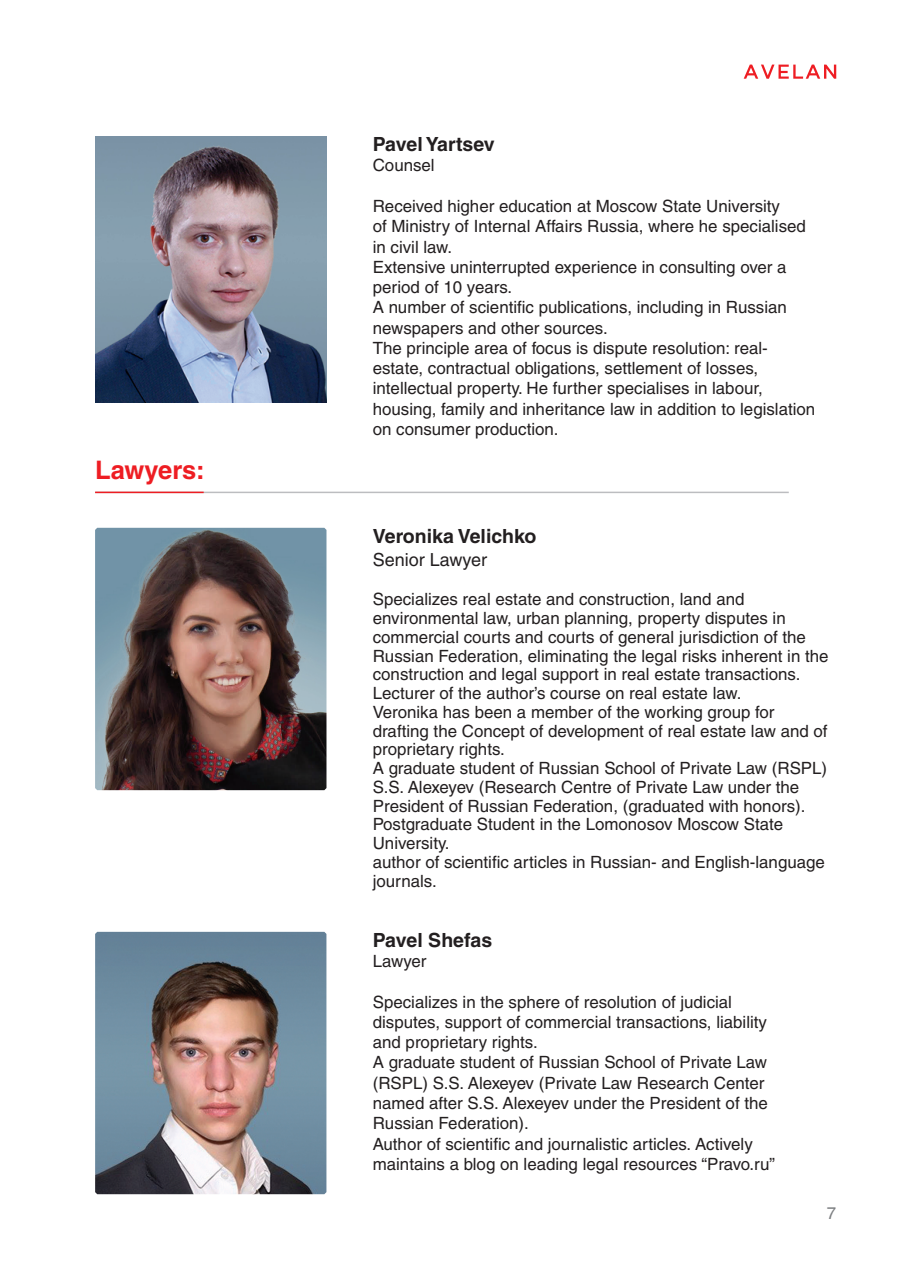
<style>
.page{position:relative;width:915px;height:1285px;background:#fff}
.page>*{position:absolute;margin:0;border:0;box-sizing:border-box;transform-origin:0 0}
.t1{font:700 25.5px "Helvetica CE";letter-spacing:-.005em;color:#ee1d23}
.t2{font:700 19.5px "Helvetica CE";color:#231f20}
.t3{font:18px "Helvetica";color:#231f20}
.t4{font:16.8px/20.2px "Helvetica CE";color:#231f20}
.t5{font:16.8px "Helvetica CE";color:#7c7e81}
</style>
<div class="page">
<svg style="left:743px;top:65px;width:93px;height:14px"></svg>
<img style="left:95px;top:931px;width:231px;height:262px">
<img style="left:95px;top:527px;width:231px;height:263px">
<hr style="left:95px;top:491px;width:693px;height:2px;background:#bcbdc0">
<hr style="left:95px;top:491px;width:109px;height:2px;background:#ee1d23">
<img style="left:95px;top:136px;width:231px;height:266px">
<h1 class="t1" style="left:95px;top:454px;width:111px">Lawyers:</h1>
<p class="t2" style="left:372px;top:132px;width:123px">Pavel Yartsev</p>
<p class="t4" style="left:372px;top:155px;width:63px">Counsel</p>
<p class="t4" style="left:372px;top:196px;width:444px">Received higher education at Moscow State University<br>of Ministry of Internal Affairs Russia, where he specialised in civil law.<br>Extensive uninterrupted experience in consulting over a period of 10 years.<br>A number of scientific publications, including in Russian newspapers and other sources.<br>The principle area of focus is dispute resolution: real&shy;estate, contractual obligations, settlement of losses, intellectual property. He further specialises in labour, housing, family and inheritance law in addition to legislation on consumer production.</p>
<p class="t2" style="left:372px;top:524px;width:165px">Veronika Velichko</p>
<p class="t3" style="left:372px;top:549px;width:116px">Senior Lawyer</p>
<p class="t4" style="left:372px;top:590px;width:457px;line-height:18.8px">Specializes real estate and construction, land and environmental law, urban planning, property disputes in commercial courts and courts of general jurisdiction of the Russian Federation, eliminating the legal risks inherent in the construction and legal support in real estate transactions.<br>Lecturer of the author’s course on real estate law.<br>Veronika has been a member of the working group for drafting the Concept of development of real estate law and of proprietary rights.<br>A graduate student of Russian School of Private Law (RSPL)<br>S.S. Alexeyev (Research Centre of Private Law under the President of Russian Federation, (graduated with honors).<br>Postgraduate Student in the Lomonosov Moscow State University.<br>author of scientific articles in Russian- and English-language journals.</p>
<p class="t2" style="left:372px;top:927px;width:121px">Pavel Shefas</p>
<p class="t4" style="left:372px;top:950px;width:55px">Lawyer</p>
<p class="t4" style="left:372px;top:991px;width:404px">Specializes in the sphere of resolution of judicial disputes, support of commercial transactions, liability and proprietary rights.<br>A graduate student of Russian School of Private Law (RSPL) S.S. Alexeyev (Private Law Research Center named after S.S. Alexeyev under the President of the Russian Federation).<br>Author of scientific and journalistic articles. Actively maintains a blog on leading legal resources “Pravo.ru”</p>
<p class="t5" style="left:826px;top:1203px;width:11px">7</p>
</div>
